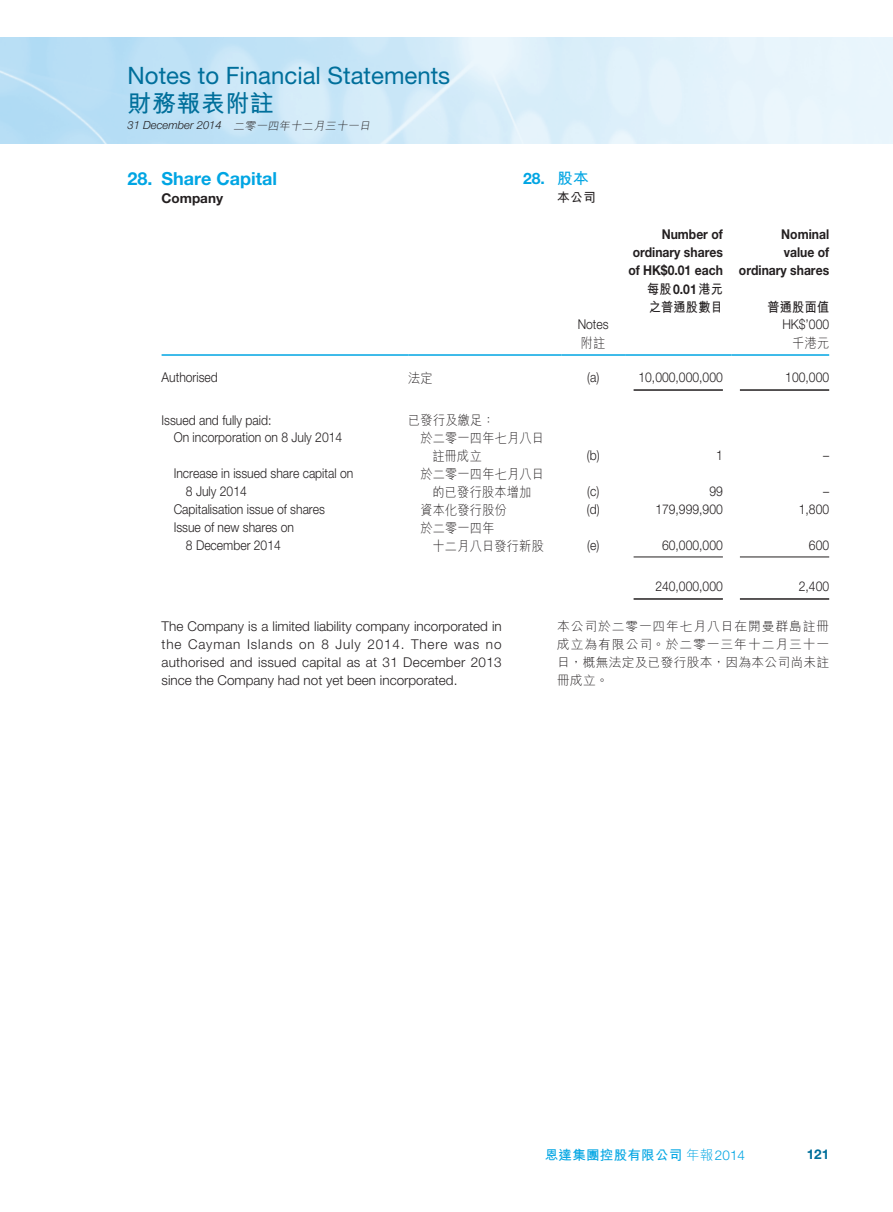
<style>
.page{position:relative;width:893px;height:1212px;background:#fff}
.page>*{position:absolute;margin:0;border:0;box-sizing:border-box;transform-origin:0 0}
.t1{font:24px "Helvetica Neue LT Std";color:#006f9b}
.t2{font:700 24px "M Hei HK";letter-spacing:.02em;color:#006f9b}
.t3{font:700 18px "Helvetica Neue LT Std";color:#00a5e3}
.t4{font:700 15.75px "Helvetica Neue LT Std";color:#00a5e3}
.t5{font:300 13.5px/18px "Helvetica Neue LT Std";color:#231f20;scale:.9 1}
.t6{font:300 13.5px/18px "Helvetica Neue LT Std";color:#231f20;text-align:justify}
.t7{font:300 13.5px/18px "M Hei HK";letter-spacing:.02em;color:#231f20;scale:.9 1}
.t8{font:700 13.5px/18px "Helvetica Neue LT Std";color:#231f20;text-align:right;scale:.9 1}
.t9{font:700 13.5px/18px "M Hei HK";letter-spacing:.02em;color:#231f20;scale:.9 1}
.t10{font:700 13.5px "M Hei HK";letter-spacing:.02em;color:#00a5e3}
.t11{font:700 13.5px "Helvetica Neue LT Std";color:#231f20}
.t12{font:700 13.5px "Helvetica Neue LT Std";color:#006f9b}
.t13{font:300 12.75px/18px "M Hei HK";letter-spacing:.07em;color:#231f20;text-align:justify}
.t14{font:700 12.75px "M Hei HK";color:#231f20}
.t15{font:italic 300 11.25px "Helvetica Neue LT Std";color:#231f20}
.s1{font-family:"M Hei HK"}
.s2{font-family:"Helvetica Neue LT Std"}
.s3{font-weight:300}
.s4{font-family:"Helvetica Neue LT Std";font-weight:300}
</style>
<div class="page">
<hr style="left:162px;top:354px;width:246px;height:2px;background:#00a5e3">
<hr style="left:408px;top:354px;width:153px;height:2px;background:#00a5e3">
<hr style="left:561px;top:354px;width:64px;height:2px;background:#00a5e3">
<hr style="left:625px;top:354px;width:106px;height:2px;background:#00a5e3">
<hr style="left:731px;top:354px;width:98px;height:2px;background:#00a5e3">
<hr style="left:634px;top:389px;width:89px;height:2px;background:#231f20">
<hr style="left:740px;top:389px;width:89px;height:2px;background:#231f20">
<hr style="left:634px;top:556px;width:89px;height:1px;background:#231f20">
<hr style="left:740px;top:556px;width:89px;height:1px;background:#231f20">
<hr style="left:634px;top:598px;width:89px;height:2px;background:#231f20">
<hr style="left:740px;top:598px;width:89px;height:2px;background:#231f20">
<h1 class="t1" style="left:128px;top:61px;width:324px">Notes to Financial Statements</h1>
<h1 class="t2" style="left:128px;top:86px;width:148px">財務報表附註</h1>
<p class="t15" style="left:128px;top:119px;width:246px">31 December 2014 <span class="s1">二零一四年十二月三十一日</span></p>
<h2 class="t3" style="left:128px;top:167px;width:151px">28. Share Capital</h2>
<p class="t11" style="left:162px;top:190px;width:63px">Company</p>
<p class="t4" style="left:523px;top:169px;width:67px">28. <span class="s1">股本</span></p>
<p class="t14" style="left:557px;top:188px;width:40px">本公司</p>
<p class="t8" style="left:628px;top:225px;width:107px">Number of ordinary shares of HK$0.01 each</p>
<p class="t8" style="left:739px;top:225px;width:102px">Nominal<br>value of ordinary shares</p>
<p class="t9" style="left:647px;top:278px;width:86px">每股<span class="s2">0.01</span>港元之普通股數目</p>
<p class="t9" style="left:767px;top:296px;width:70px">普通股面值</p>
<p class="t5" style="left:578px;top:315px;width:36px">Notes</p>
<p class="t5" style="left:782px;top:315px;width:54px">HK$’000</p>
<p class="t7" style="left:581px;top:333px;width:29px">附註</p>
<p class="t7" style="left:792px;top:333px;width:43px">千港元</p>
<p class="t5" style="left:162px;top:368px;width:64px">Authorised</p>
<p class="t7" style="left:408px;top:368px;width:29px">法定</p>
<p class="t5" style="left:587px;top:368px;width:15px">(a)</p>
<p class="t5" style="left:638px;top:368px;width:95px">10,000,000,000</p>
<p class="t5" style="left:785px;top:368px;width:50px">100,000</p>
<p class="t5" style="left:162px;top:410px;width:123px">Issued and fully paid:</p>
<p class="t7" style="left:408px;top:411px;width:97px">已發行及繳足：</p>
<p class="t5" style="left:174px;top:428px;width:189px">On incorporation on 8 July 2014</p>
<p class="t7" style="left:432px;top:429px;width:125px;text-indent:-12px">於二零一四年七月八日註冊成立</p>
<p class="t5" style="left:587px;top:446px;width:16px">(b)</p>
<p class="t5" style="left:716px;top:446px;width:9px">1</p>
<p class="t5" style="left:823px;top:446px;width:8px">–</p>
<p class="t5" style="left:186px;top:464px;width:188px;text-indent:-12px">Increase in issued share capital on<br>8 July 2014</p>
<p class="t7" style="left:420px;top:465px;width:139px;text-align:center">於二零一四年七月八日的已發行股本增加</p>
<p class="t5" style="left:587px;top:482px;width:15px">(c)</p>
<p class="t5" style="left:709px;top:482px;width:17px">99</p>
<p class="t5" style="left:823px;top:482px;width:8px">–</p>
<p class="t5" style="left:174px;top:500px;width:170px">Capitalisation issue of shares</p>
<p class="t7" style="left:420px;top:501px;width:98px">資本化發行股份</p>
<p class="t5" style="left:587px;top:500px;width:16px">(d)</p>
<p class="t5" style="left:655px;top:500px;width:77px">179,999,900</p>
<p class="t5" style="left:799px;top:500px;width:35px">1,800</p>
<p class="t5" style="left:174px;top:518px;width:135px;text-align:center">Issue of new shares on<br>8 December 2014</p>
<p class="t7" style="left:432px;top:519px;width:125px;text-indent:-12px">於二零一四年<br>十二月八日發行新股</p>
<p class="t5" style="left:587px;top:536px;width:15px">(e)</p>
<p class="t5" style="left:662px;top:536px;width:69px">60,000,000</p>
<p class="t5" style="left:809px;top:536px;width:24px">600</p>
<p class="t5" style="left:655px;top:577px;width:77px">240,000,000</p>
<p class="t5" style="left:799px;top:577px;width:35px">2,400</p>
<p class="t6" style="left:162px;top:617px;width:342px">The Company is a limited liability company incorporated in the Cayman Islands on 8 July 2014. There was no authorised and issued capital as at 31 December 2013 since the Company had not yet been incorporated.</p>
<p class="t13" style="left:557px;top:617px;width:274px">本公司於二零一四年七月八日在開曼群島註冊成立為有限公司。於二零一三年十二月三十一日，概無法定及已發行股本，因為本公司尚未註冊成立。</p>
<p class="t10" style="left:545px;top:1145px;width:202px">恩達集團控股有限公司<span class="s3">年報</span><span class="s4">2014</span></p>
<p class="t12" style="left:807px;top:1146px;width:24px">121</p>
</div>
